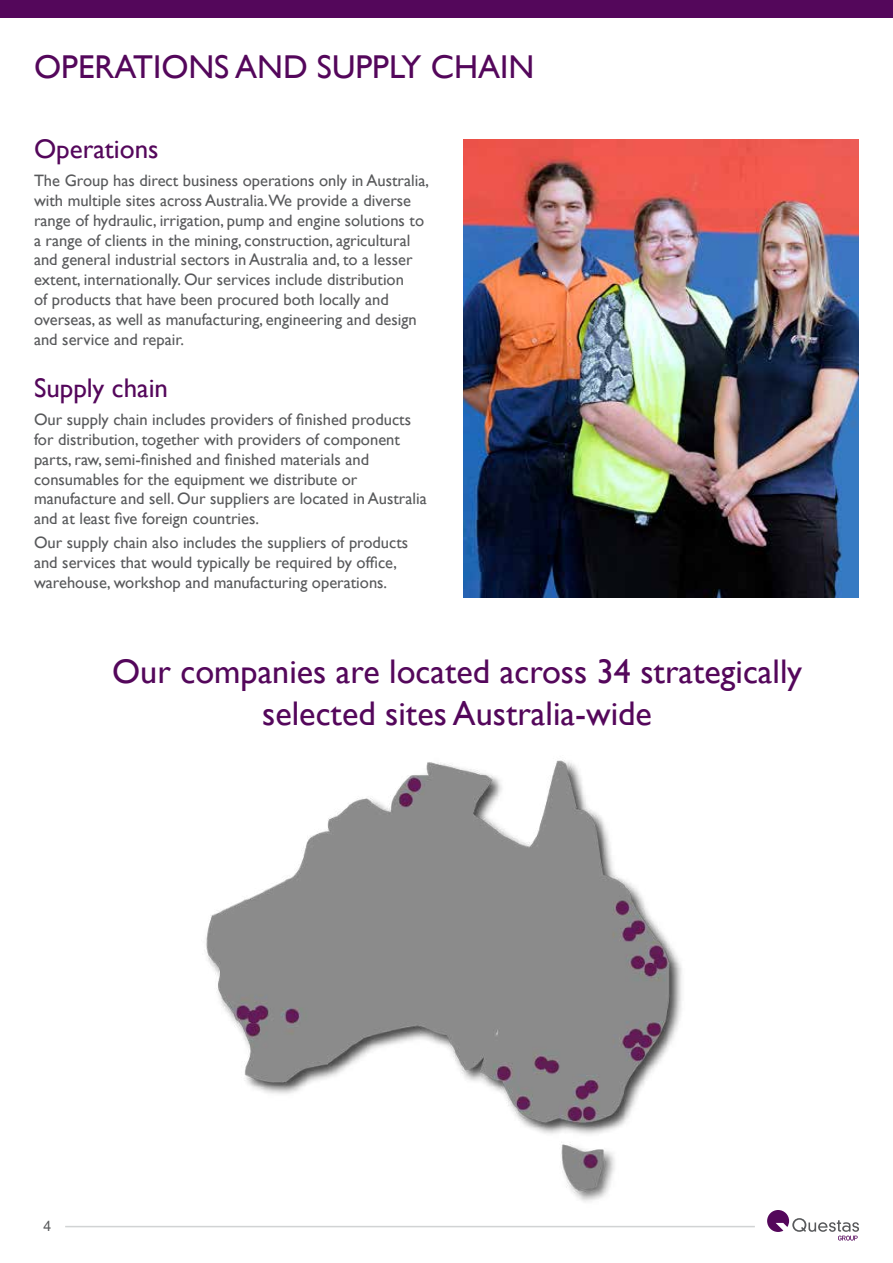
<style>
.page{position:relative;width:893px;height:1263px;background:#fff}
.page>*{position:absolute;margin:0;border:0;box-sizing:border-box;transform-origin:0 0}
.t1{font:34.2px/42.3px "Gill Sans";color:#54075b;text-align:center}
.t2{font:33px "Gill Sans";color:#54075b}
.t3{font:27px "Gill Sans";color:#54075b}
.t4{font:16.5px/19.8px "Gill Sans";color:#58595b}
.t5{font:14.25px "Arial";color:#58595b}
</style>
<div class="page">
<svg style="left:767px;top:1210px;width:92px;height:30px"></svg>
<hr style="left:65px;top:1226px;width:690px;height:1px;background:#d1d3d4">
<div style="left:0;top:0;width:893px;height:17px;background:#54075b"></div>
<img style="left:463px;top:139px;width:396px;height:458px">
<img style="left:206px;top:760px;width:476px;height:442px">
<h2 class="t2" style="left:34px;top:48px;width:502px">OPERATIONS AND SUPPLY CHAIN</h2>
<h3 class="t3" style="left:34px;top:133px;width:126px">Operations</h3>
<p class="t4" style="left:34px;top:171px;width:397px">The Group has direct business operations only in Australia, with multiple sites across Australia.We provide a diverse range of hydraulic, irrigation, pump and engine solutions to a range of clients in the mining, construction, agricultural and general industrial sectors in Australia and, to a lesser extent, internationally. Our services include distribution<br>of products that have been procured both locally and overseas, as well as manufacturing, engineering and design and service and repair.</p>
<h3 class="t3" style="left:34px;top:372px;width:136px">Supply chain</h3>
<p class="t4" style="left:34px;top:410px;width:394px">Our supply chain includes providers of finished products for distribution, together with providers of component parts, raw, semi-finished and finished materials and consumables for the equipment we distribute or manufacture and sell. Our suppliers are located in Australia and at least five foreign countries.</p>
<p class="t4" style="left:34px;top:533px;width:376px">Our supply chain also includes the suppliers of products and services that would typically be required by office, warehouse, workshop and manufacturing operations.</p>
<h1 class="t1" style="left:112px;top:651px;width:691px">Our companies are located across 34 strategically selected sites Australia-wide</h1>
<p class="t5" style="left:44px;top:1216px;width:9px">4</p>
</div>
